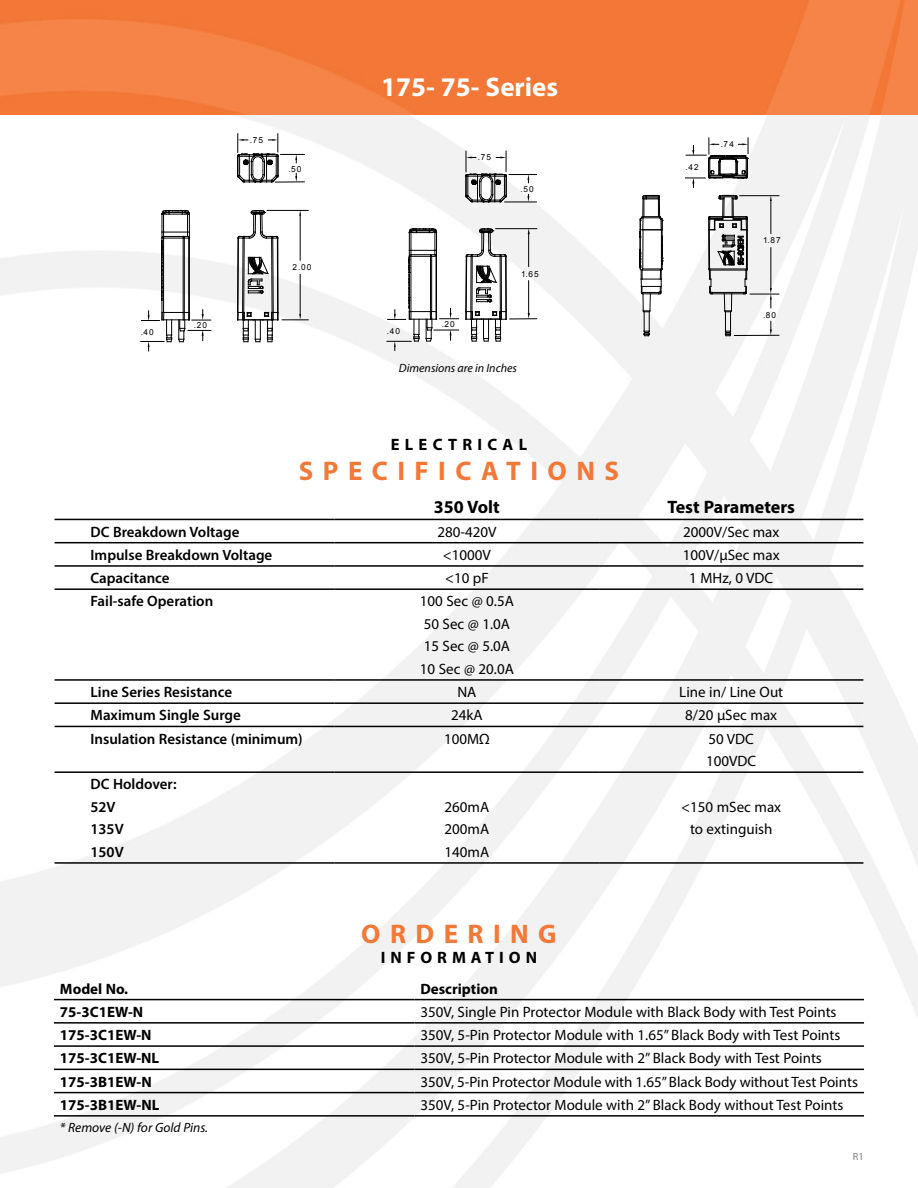
<style>
.page{position:relative;width:918px;height:1188px;background:#fff}
.page>*{position:absolute;margin:0;border:0;box-sizing:border-box;transform-origin:0 0}
.t1{font:700 27px "Myriad Pro";letter-spacing:.35em;color:#f47837}
.t2{font:700 27px "Myriad Pro";color:#fff}
.t3{font:700 18px "Myriad Pro";color:#000}
.t4{font:700 16.5px "Myriad Pro";letter-spacing:.32em;color:#000}
.t5{font:15px/22.5px "Myriad Pro";color:#000}
.t6{font:600 15px/22.5px "Myriad Pro";color:#000}
.t7{font:700 15px "Myriad Pro";color:#000}
.t8{font:italic 13.5px "Myriad Pro";color:#000}
.t9{font:italic 12px "Myriad Pro";color:#000}
.t10{font:10.5px "Myriad Pro";color:#7e8083}
.t11{font:8.25px "Arial";letter-spacing:.14em;color:#010101}
</style>
<div class="page">
<img style="left:0;top:114px;width:918px;height:1074px">
<img style="left:0;top:0;width:918px;height:114px">
<hr style="left:54px;top:999px;width:360px;height:1px;background:#000">
<hr style="left:414px;top:999px;width:450px;height:1px;background:#000">
<hr style="left:54px;top:1022px;width:360px;height:2px;background:#000">
<hr style="left:414px;top:1022px;width:450px;height:2px;background:#000">
<hr style="left:54px;top:1045px;width:360px;height:2px;background:#000">
<hr style="left:414px;top:1045px;width:450px;height:2px;background:#000">
<hr style="left:54px;top:1069px;width:360px;height:1px;background:#000">
<hr style="left:414px;top:1069px;width:450px;height:1px;background:#000">
<hr style="left:54px;top:1092px;width:360px;height:1px;background:#000">
<hr style="left:414px;top:1092px;width:450px;height:1px;background:#000">
<hr style="left:54px;top:1115px;width:360px;height:2px;background:#000">
<hr style="left:414px;top:1115px;width:450px;height:2px;background:#000">
<hr style="left:55px;top:542px;width:280px;height:1px;background:#000">
<hr style="left:335px;top:542px;width:264px;height:1px;background:#000">
<hr style="left:599px;top:542px;width:264px;height:1px;background:#000">
<hr style="left:55px;top:565px;width:280px;height:2px;background:#000">
<hr style="left:335px;top:565px;width:264px;height:2px;background:#000">
<hr style="left:599px;top:565px;width:264px;height:2px;background:#000">
<hr style="left:55px;top:588px;width:280px;height:2px;background:#000">
<hr style="left:335px;top:588px;width:264px;height:2px;background:#000">
<hr style="left:599px;top:588px;width:264px;height:2px;background:#000">
<hr style="left:55px;top:679px;width:280px;height:2px;background:#000">
<hr style="left:335px;top:679px;width:264px;height:2px;background:#000">
<hr style="left:599px;top:679px;width:264px;height:2px;background:#000">
<hr style="left:55px;top:702px;width:280px;height:2px;background:#000">
<hr style="left:335px;top:702px;width:264px;height:2px;background:#000">
<hr style="left:599px;top:702px;width:264px;height:2px;background:#000">
<hr style="left:55px;top:726px;width:280px;height:1px;background:#000">
<hr style="left:335px;top:726px;width:264px;height:1px;background:#000">
<hr style="left:599px;top:726px;width:264px;height:1px;background:#000">
<hr style="left:55px;top:771px;width:280px;height:2px;background:#000">
<hr style="left:335px;top:771px;width:264px;height:2px;background:#000">
<hr style="left:599px;top:771px;width:264px;height:2px;background:#000">
<hr style="left:55px;top:862px;width:280px;height:2px;background:#000">
<hr style="left:335px;top:862px;width:264px;height:2px;background:#000">
<hr style="left:599px;top:862px;width:264px;height:2px;background:#000">
<hr style="left:55px;top:519px;width:280px;height:1px;background:#000">
<hr style="left:335px;top:519px;width:264px;height:1px;background:#000">
<hr style="left:599px;top:519px;width:264px;height:1px;background:#000">
<hr style="left:189px;top:238px;width:1px;height:74px;background:#010101">
<hr style="left:162px;top:238px;width:1px;height:74px;background:#010101">
<hr style="left:188px;top:238px;width:1px;height:74px;background:#010101">
<hr style="left:184px;top:238px;width:1px;height:74px;background:#010101">
<hr style="left:183px;top:238px;width:1px;height:74px;background:#010101">
<hr style="left:163px;top:238px;width:1px;height:74px;background:#010101">
<svg style="left:141px;top:310px;width:70px;height:41px"></svg>
<svg style="left:161px;top:210px;width:29px;height:91px"></svg>
<svg style="left:237px;top:210px;width:71px;height:132px"></svg>
<svg style="left:237px;top:134px;width:67px;height:49px"></svg>
<hr style="left:505px;top:202px;width:31px;height:1px;background:#010101">
<svg style="left:387px;top:229px;width:72px;height:122px"></svg>
<svg style="left:465px;top:228px;width:72px;height:114px"></svg>
<svg style="left:465px;top:151px;width:71px;height:51px"></svg>
<svg style="left:708px;top:195px;width:71px;height:142px"></svg>
<svg style="left:640px;top:195px;width:23px;height:141px"></svg>
<svg style="left:685px;top:138px;width:64px;height:49px"></svg>
<div style="left:721px;top:161px;width:14px;height:12px;background:#fff"></div>
<p class="t11" style="left:141px;top:327px;width:15px">.40</p>
<p class="t11" style="left:194px;top:320px;width:15px">.20</p>
<p class="t11" style="left:250px;top:134px;width:15px">.75</p>
<p class="t11" style="left:288px;top:164px;width:15px">.50</p>
<p class="t11" style="left:293px;top:262px;width:20px">2.00</p>
<h1 class="t2" style="left:381px;top:69px;width:178px">175- 75- Series</h1>
<p class="t11" style="left:387px;top:326px;width:15px">.40</p>
<p class="t11" style="left:478px;top:152px;width:15px">.75</p>
<p class="t11" style="left:521px;top:184px;width:15px">.50</p>
<p class="t11" style="left:442px;top:319px;width:15px">.20</p>
<p class="t11" style="left:521px;top:268px;width:19px">1.65</p>
<p class="t9" style="left:399px;top:360px;width:120px">Dimensions are in Inches</p>
<p class="t11" style="left:686px;top:161px;width:15px">.42</p>
<p class="t11" style="left:721px;top:139px;width:15px">.74</p>
<p class="t11" style="left:763px;top:235px;width:19px">1.87</p>
<p class="t11" style="left:763px;top:310px;width:15px">.80</p>
<p class="t4" style="left:391px;top:434px;width:138px">electri ca l</p>
<h1 class="t1" style="left:299px;top:453px;width:46px">S PEC</h1>
<h1 class="t1" style="left:398px;top:453px;width:223px">IFICATIONS</h1>
<p class="t3" style="left:434px;top:496px;width:67px">350 Volt</p>
<p class="t3" style="left:667px;top:496px;width:129px">Test Parameters</p>
<p class="t6" style="left:91px;top:520px;width:150px">DC Breakdown Voltage</p>
<p class="t5" style="left:437px;top:520px;width:61px">280-420V</p>
<p class="t5" style="left:683px;top:520px;width:98px">2000V/Sec max</p>
<p class="t6" style="left:91px;top:543px;width:183px">Impulse Breakdown Voltage</p>
<p class="t5" style="left:443px;top:543px;width:50px">&lt;1000V</p>
<p class="t5" style="left:683px;top:543px;width:98px">100V/µSec max</p>
<p class="t6" style="left:91px;top:567px;width:81px">Capacitance</p>
<p class="t5" style="left:445px;top:567px;width:45px">&lt;10 pF</p>
<p class="t5" style="left:689px;top:567px;width:85px">1 MHz, 0 VDC</p>
<p class="t6" style="left:91px;top:590px;width:124px">Fail-safe Operation</p>
<p class="t5" style="left:420px;top:590px;width:96px">100 Sec @ 0.5A<br>50 Sec @ 1.0A<br>15 Sec @ 5.0A<br>10 Sec @ 20.0A</p>
<p class="t6" style="left:91px;top:681px;width:143px">Line Series Resistance</p>
<p class="t5" style="left:457px;top:681px;width:21px">NA</p>
<p class="t5" style="left:679px;top:681px;width:105px">Line in/ Line Out</p>
<p class="t6" style="left:91px;top:704px;width:152px">Maximum Single Surge</p>
<p class="t5" style="left:451px;top:704px;width:33px">24kA</p>
<p class="t5" style="left:685px;top:704px;width:93px">8/20 µSec max</p>
<p class="t6" style="left:91px;top:727px;width:214px">Insulation Resistance (minimum)</p>
<p class="t5" style="left:444px;top:727px;width:47px">100MΩ</p>
<p class="t5" style="left:706px;top:727px;width:52px">50 VDC<br>100VDC</p>
<p class="t6" style="left:91px;top:773px;width:87px">DC Holdover:<br>52V<br>135V<br>150V</p>
<p class="t5" style="left:445px;top:795px;width:46px;text-align:justify">260mA 200mA 140mA</p>
<p class="t5" style="left:681px;top:795px;width:101px;text-align:center">&lt;150 mSec max to extinguish</p>
<h1 class="t1" style="left:361px;top:917px;width:26px">ORDER</h1>
<h1 class="t1" style="left:493px;top:917px;width:65px">ING</h1>
<p class="t4" style="left:381px;top:947px;width:56px">INFORM</p>
<p class="t4" style="left:471px;top:947px;width:68px">ATION</p>
<p class="t7" style="left:60px;top:979px;width:70px">Model No.</p>
<p class="t7" style="left:420px;top:979px;width:79px">Description</p>
<p class="t7" style="left:60px;top:1002px;width:85px">75-3C1EW-N</p>
<p class="t5" style="left:420px;top:1000px;width:418px">350V, Single Pin Protector Module with Black Body with Test Points</p>
<p class="t7" style="left:60px;top:1025px;width:93px">175-3C1EW-N</p>
<p class="t5" style="left:420px;top:1024px;width:421px">350V, 5-Pin Protector Module with 1.65” Black Body with Test Points</p>
<p class="t7" style="left:60px;top:1049px;width:99px">175-3C1EW-NL</p>
<p class="t5" style="left:420px;top:1047px;width:403px">350V, 5-Pin Protector Module with 2” Black Body with Test Points</p>
<p class="t7" style="left:60px;top:1072px;width:93px">175-3B1EW-N</p>
<p class="t5" style="left:420px;top:1070px;width:439px">350V, 5-Pin Protector Module with 1.65” Black Body without Test Points</p>
<p class="t7" style="left:60px;top:1095px;width:100px">175-3B1EW-NL</p>
<p class="t5" style="left:420px;top:1093px;width:424px">350V, 5-Pin Protector Module with 2” Black Body without Test Points</p>
<p class="t8" style="left:60px;top:1119px;width:150px">* Remove (-N) for Gold Pins.</p>
<p class="t10" style="left:853px;top:1150px;width:13px">R1</p>
</div>
